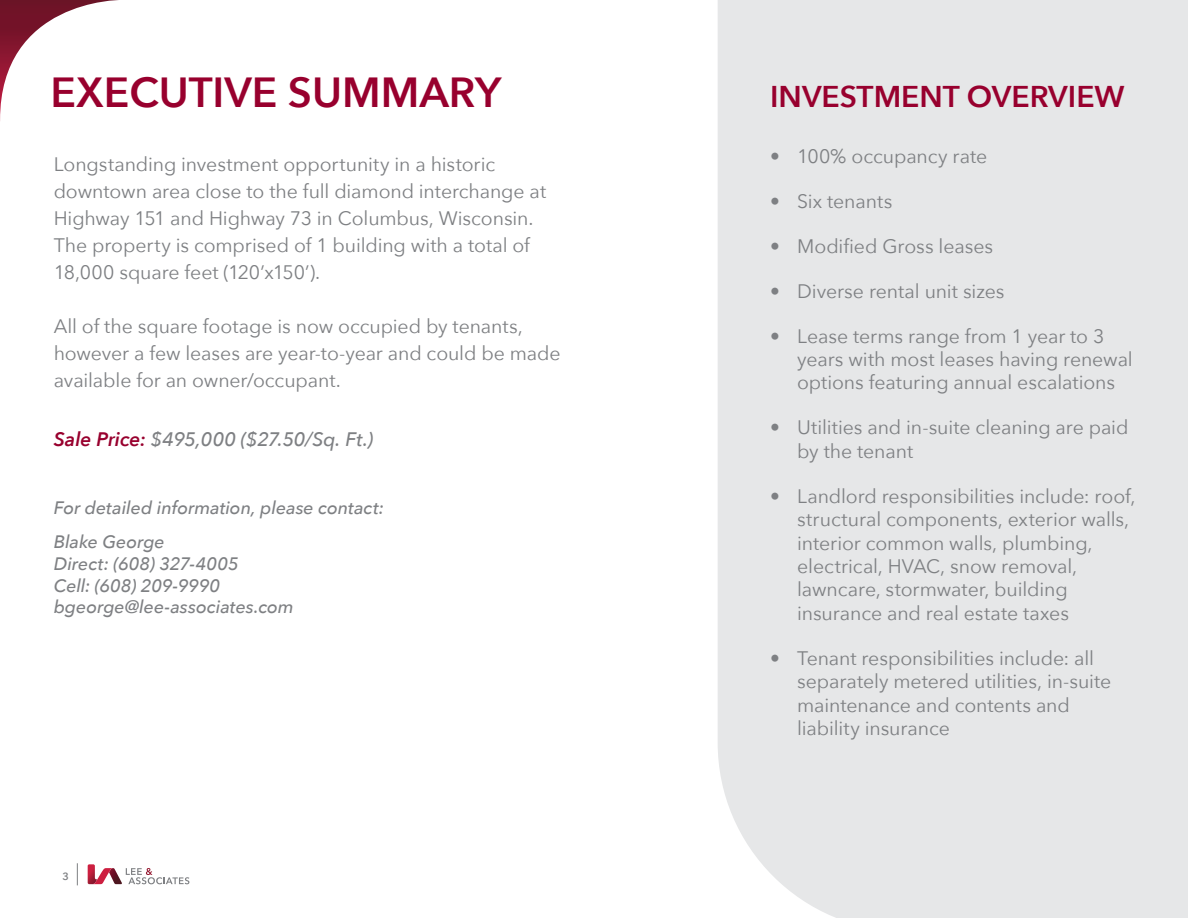
<style>
.page{position:relative;width:1188px;height:918px;background:#fff}
.page>*{position:absolute;margin:0;border:0;box-sizing:border-box;transform-origin:0 0}
.t1{font:600 42px "Avenir Next";color:#98002e}
.t2{font:600 30px "Avenir Next";color:#98002e}
.t3{font:19.5px/23.4px "Avenir Next";letter-spacing:-.005em;color:#7e8083}
.t4{font:italic 500 19.5px "Avenir Next";letter-spacing:-.015em;color:#7e8083}
.t5{font:italic 500 18px/21.6px "Avenir Next";letter-spacing:-.005em;color:#7e8083}
.t6{font:600 10.5px "Avenir Next";color:#7e8083}
.s1{font-weight:600;color:#98002e}
</style>
<div class="page">
<svg style="left:0;top:0;width:118px;height:121px"></svg>
<div style="left:718px;top:0;width:470px;height:918px;background:#e6e7e8"></div>
<svg style="left:77px;top:863px;width:1px;height:22px"></svg>
<svg style="left:88px;top:864px;width:101px;height:20px"></svg>
<h1 class="t1" style="left:51px;top:56px;width:452px">EXECUTIVE SUMMARY</h1>
<p class="t3" style="left:54px;top:150px;width:494px;line-height:27px">Longstanding investment opportunity in a historic downtown area close to the full diamond interchange at Highway 151 and Highway 73 in Columbus, Wisconsin.<br>The property is comprised of 1 building with a total of 18,000 square feet (120’x150’).</p>
<p class="t3" style="left:54px;top:312px;width:508px;line-height:27px">All of the square footage is now occupied by tenants, however a few leases are year-to-year and could be made available for an owner/occupant.</p>
<p class="t4" style="left:54px;top:422px;width:321px"><span class="s1">Sale Price:</span> $495,000 ($27.50/Sq. Ft.)</p>
<p class="t5" style="left:54px;top:490px;width:332px;line-height:34.7px">For detailed information, please contact:<br>Blake George</p>
<p class="t5" style="left:54px;top:552px;width:242px">Direct: (608) 327-4005<br>Cell: (608) 209-9990 bgeorge@lee-associates.com</p>
<p class="t6" style="left:62px;top:867px;width:8px">3</p>
<h2 class="t2" style="left:770px;top:71px;width:356px">INVESTMENT OVERVIEW</h2>
<p class="t3" style="left:770px;top:143px;width:219px">• 100% occupancy rate</p>
<p class="t3" style="left:770px;top:188px;width:124px">• Six tenants</p>
<p class="t3" style="left:770px;top:233px;width:225px">• Modified Gross leases</p>
<p class="t3" style="left:770px;top:278px;width:236px">• Diverse rental unit sizes</p>
<p class="t3" style="left:797px;top:323px;width:337px;text-indent:-27px">• Lease terms range from 1 year to 3 years with most leases having renewal options featuring annual escalations</p>
<p class="t3" style="left:797px;top:415px;width:333px;text-indent:-27px">• Utilities and in-suite cleaning are paid by the tenant</p>
<p class="t3" style="left:797px;top:484px;width:340px;text-indent:-27px">• Landlord responsibilities include: roof, structural components, exterior walls, interior common walls, plumbing, electrical, HVAC, snow removal, lawncare, stormwater, building insurance and real estate taxes</p>
<p class="t3" style="left:797px;top:646px;width:316px;text-indent:-27px">• Tenant responsibilities include: all separately metered utilities, in-suite maintenance and contents and liability insurance</p>
</div>
